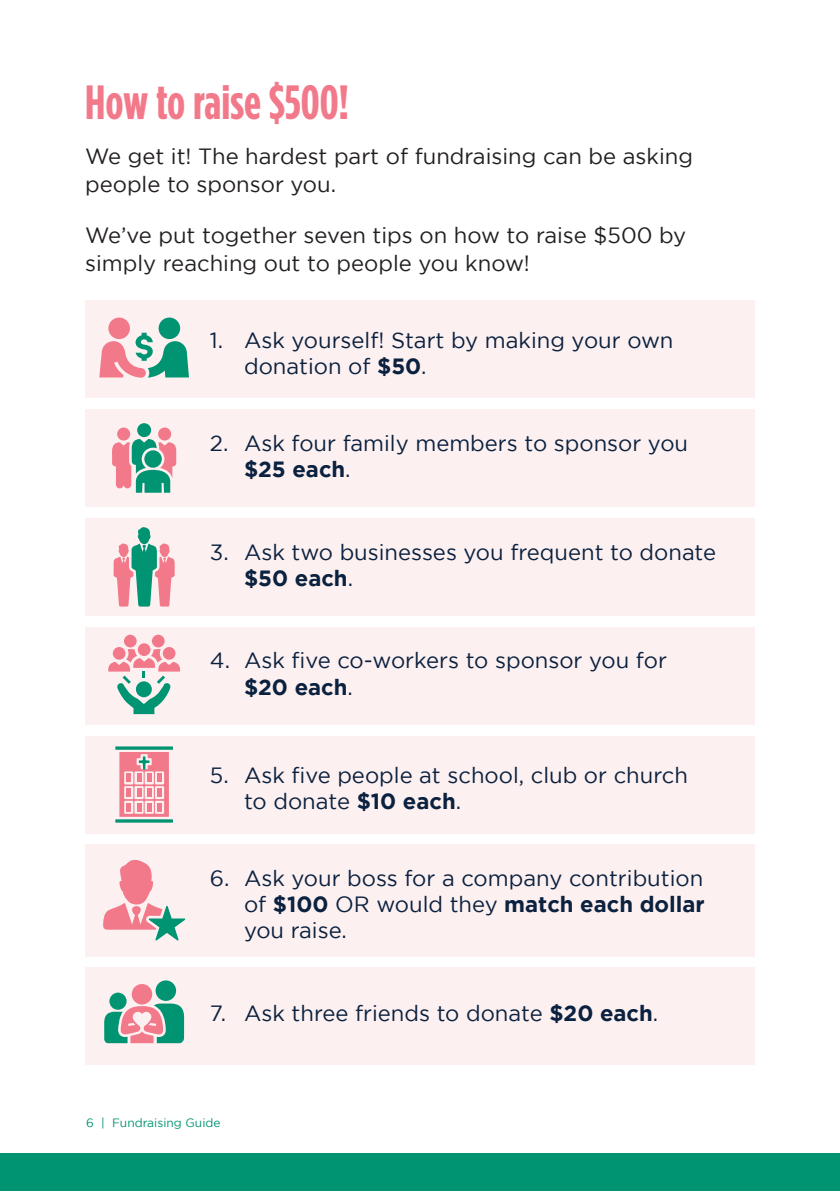
<style>
.page{position:relative;width:840px;height:1191px;background:#fff}
.page>*{position:absolute;margin:0;border:0;box-sizing:border-box;transform-origin:0 0}
.t1{font:700 48px "Gotham Condensed";color:#f2798a}
.t2{font:22px/26px "Gotham";color:#0a213f}
.t3{font:22px/28.2px "Gotham";color:#231f20}
.t4{font:12px "Gotham";color:#009472}
.s1{font-weight:700}
</style>
<div class="page">
<div style="left:0;top:1153px;width:839px;height:38px;background:#009472"></div>
<div style="left:85px;top:300px;width:669px;height:98px;background:#fdf0f0"></div>
<div style="left:85px;top:409px;width:669px;height:97px;background:#fdf0f0"></div>
<div style="left:85px;top:518px;width:669px;height:97px;background:#fdf0f0"></div>
<div style="left:85px;top:626px;width:669px;height:98px;background:#fdf0f0"></div>
<div style="left:85px;top:735px;width:669px;height:98px;background:#fdf0f0"></div>
<div style="left:85px;top:966px;width:669px;height:98px;background:#fdf0f0"></div>
<div style="left:85px;top:844px;width:669px;height:112px;background:#fdf0f0"></div>
<div style="left:158px;top:317px;width:22px;height:22px;background:#009472;border-radius:50%"></div>
<svg style="left:99px;top:333px;width:90px;height:45px"></svg>
<div style="left:108px;top:317px;width:22px;height:22px;background:#f2798a;border-radius:50%"></div>
<div style="left:152px;top:634px;width:12px;height:13px;background:#f2798a;border-radius:50%"></div>
<div style="left:124px;top:634px;width:13px;height:13px;background:#f2798a;border-radius:50%"></div>
<div style="left:138px;top:643px;width:12px;height:13px;background:#f2798a;border-radius:50%"></div>
<div style="left:163px;top:647px;width:12px;height:12px;background:#f2798a;border-radius:50%"></div>
<div style="left:113px;top:647px;width:12px;height:12px;background:#f2798a;border-radius:50%"></div>
<svg style="left:108px;top:649px;width:72px;height:65px"></svg>
<svg style="left:103px;top:859px;width:82px;height:81px"></svg>
<svg style="left:114px;top:527px;width:60px;height:79px"></svg>
<div style="left:155px;top:980px;width:21px;height:21px;background:#009472;border-radius:50%"></div>
<div style="left:109px;top:992px;width:17px;height:17px;background:#009472;border-radius:50%"></div>
<div style="left:132px;top:984px;width:20px;height:20px;background:#f2798a;border-radius:50%"></div>
<svg style="left:104px;top:1003px;width:80px;height:40px"></svg>
<svg style="left:115px;top:746px;width:58px;height:76px"></svg>
<div style="left:117px;top:427px;width:13px;height:13px;background:#f2798a;border-radius:50%"></div>
<div style="left:158px;top:427px;width:13px;height:13px;background:#f2798a;border-radius:50%"></div>
<div style="left:137px;top:423px;width:14px;height:14px;background:#009472;border-radius:50%"></div>
<svg style="left:112px;top:439px;width:64px;height:54px"></svg>
<div style="left:144px;top:450px;width:18px;height:18px;background:#009472;border-radius:50%"></div>
<h1 class="t1" style="left:85px;top:75px;width:265px">How to raise $500!</h1>
<p class="t3" style="left:85px;top:142px;width:609px">We get it! The hardest part of fundraising can be asking people to sponsor you.</p>
<p class="t3" style="left:85px;top:220px;width:602px">We’ve put together seven tips on how to raise $500 by simply reaching out to people you know!</p>
<p class="t2" style="left:244px;top:327px;width:431px;text-indent:-34px">1. Ask yourself! Start by making your own donation of <span class="s1">$50</span>.</p>
<p class="t2" style="left:244px;top:430px;width:445px;text-indent:-34px">2. Ask four family members to sponsor you <span class="s1">$25 each</span>.</p>
<p class="t2" style="left:244px;top:538px;width:473px;text-indent:-34px">3. Ask two businesses you frequent to donate <span class="s1">$50 each</span>.</p>
<p class="t2" style="left:244px;top:647px;width:424px;text-indent:-34px">4. Ask five co-workers to sponsor you for <span class="s1">$20 each</span>.</p>
<p class="t2" style="left:244px;top:761px;width:445px;text-indent:-34px">5. Ask five people at school, club or church to donate <span class="s1">$10 each</span>.</p>
<p class="t2" style="left:244px;top:865px;width:462px;text-align:justify;text-indent:-34px">6. Ask your boss for a company contribution of <span class="s1">$100</span> OR would they <span class="s1">match each dollar </span>you raise.</p>
<p class="t2" style="left:210px;top:999px;width:449px">7. Ask three friends to donate <span class="s1">$20 each</span>.</p>
<p class="t4" style="left:86px;top:1115px;width:136px">6 | Fundraising Guide</p>
</div>
